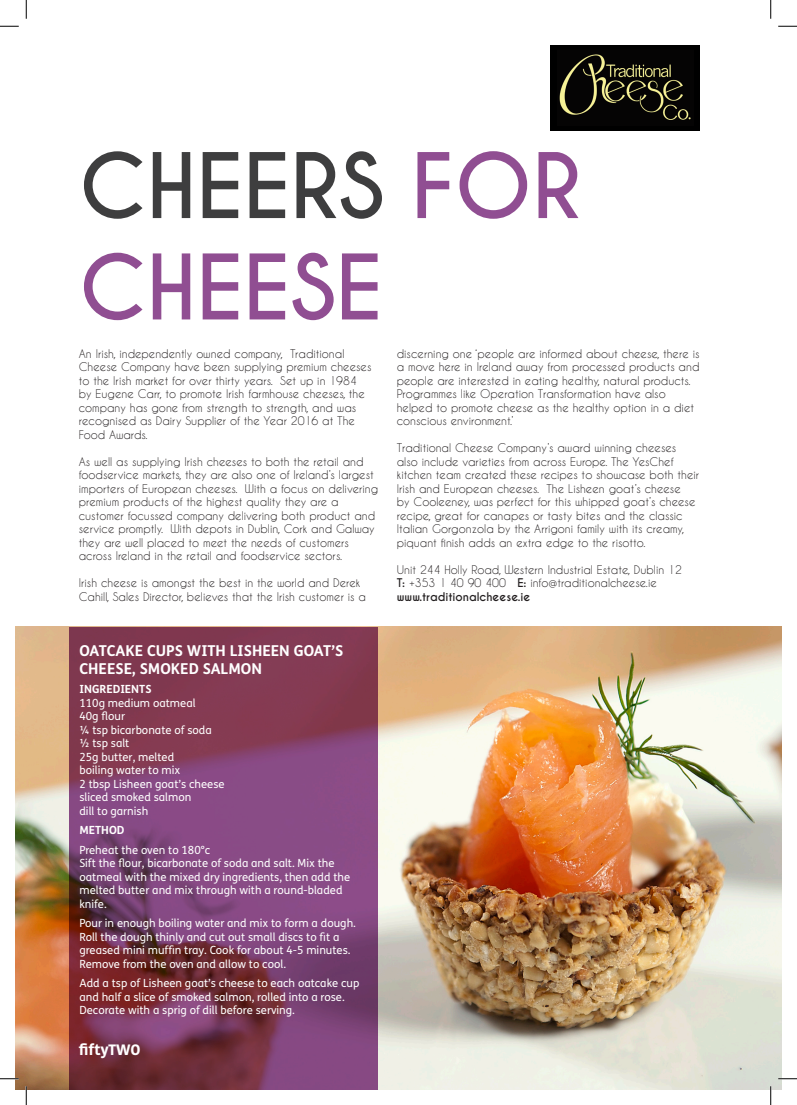
<style>
.page{position:relative;width:797px;height:1105px;background:#fff}
.page>*{position:absolute;margin:0;border:0;box-sizing:border-box;transform-origin:0 0}
.t1{font:700 84.5px/101.4px "Caviar Dreams";color:#904e92}
.t2{font:700 15px/18px "FS Me";color:#fff}
.t3{font:700 15px "Kohinoor Bangla";color:#fff}
.t4{font:11.25px/13.5px "Caviar Dreams";color:#231f20}
.t5{font:11.25px/13.5px "FS Me";color:#fff}
.t6{font:700 11.25px "Caviar Dreams";color:#231f20}
.t7{font:700 11.25px "FS Me";color:#fff}
.s1{color:#3e3e3f}
.s2{font-weight:700}
</style>
<div class="page">
<img style="left:16px;top:627px;width:765px;height:462px">
<svg style="left:69px;top:627px;width:308px;height:462px;background:#7e3d61"></svg>
<img style="left:551px;top:46px;width:148px;height:85px">
<svg style="left:0;top:25px;width:19px;height:2px"></svg>
<svg style="left:778px;top:25px;width:19px;height:2px"></svg>
<svg style="left:0;top:1078px;width:19px;height:1px"></svg>
<svg style="left:778px;top:1078px;width:19px;height:1px"></svg>
<svg style="left:25px;top:0;width:2px;height:19px"></svg>
<svg style="left:25px;top:1086px;width:2px;height:19px"></svg>
<svg style="left:770px;top:0;width:1px;height:19px"></svg>
<svg style="left:770px;top:1086px;width:1px;height:19px"></svg>
<p class="t1" style="left:79px;top:138px;width:503px"><span class="s1">CHEERS</span> FOR<br>CHEESE</p>
<p class="t4" style="left:79px;top:346px;width:294px">An Irish, independently owned company, Traditional Cheese Company have been supplying premium cheeses to the Irish market for over thirty years. Set up in 1984 by Eugene Carr, to promote Irish farmhouse cheeses, the company has gone from strength to strength, and was recognised as Dairy Supplier of the Year 2016 at The Food Awards.</p>
<p class="t4" style="left:79px;top:454px;width:301px">As well as supplying Irish cheeses to both the retail and foodservice markets, they are also one of Ireland’s largest importers of European cheeses. With a focus on delivering premium products of the highest quality they are a customer focussed company delivering both product and service promptly. With depots in Dublin, Cork and Galway they are well placed to meet the needs of customers across Ireland in the retail and foodservice sectors.</p>
<p class="t4" style="left:79px;top:576px;width:289px">Irish cheese is amongst the best in the world and Derek<br>Cahill, Sales Director, believes that the Irish customer is a</p>
<p class="t2" style="left:79px;top:641px;width:265px">OATCAKE CUPS WITH LISHEEN GOAT’S<br>CHEESE, SMOKED SALMON</p>
<p class="t7" style="left:79px;top:681px;width:74px">INGREDIENTS</p>
<p class="t5" style="left:79px;top:696px;width:118px">110g medium oatmeal</p>
<p class="t5" style="left:79px;top:709px;width:47px">40g flour</p>
<p class="t5" style="left:79px;top:723px;width:134px">¼ tsp bicarbonate of soda</p>
<p class="t5" style="left:79px;top:736px;width:51px">½ tsp salt</p>
<p class="t5" style="left:79px;top:750px;width:96px">25g butter, melted</p>
<p class="t5" style="left:79px;top:763px;width:102px">boiling water to mix</p>
<p class="t5" style="left:79px;top:777px;width:147px">2 tbsp Lisheen goat’s cheese</p>
<p class="t5" style="left:79px;top:790px;width:113px">sliced smoked salmon</p>
<p class="t5" style="left:79px;top:804px;width:70px">dill to garnish</p>
<p class="t7" style="left:79px;top:822px;width:46px">METHOD</p>
<p class="t5" style="left:79px;top:843px;width:132px">Preheat the oven to 180°c</p>
<p class="t5" style="left:79px;top:856px;width:272px">Sift the flour, bicarbonate of soda and salt. Mix the oatmeal with the mixed dry ingredients, then add the melted butter and mix through with a round-bladed knife.</p>
<p class="t5" style="left:79px;top:916px;width:278px">Pour in enough boiling water and mix to form a dough.<br>Roll the dough thinly and cut out small discs to fit a greased mini muffin tray. Cook for about 4-5 minutes.<br>Remove from the oven and allow to cool.</p>
<p class="t5" style="left:79px;top:976px;width:281px">Add a tsp of Lisheen goat’s cheese to each oatcake cup and half a slice of smoked salmon, rolled into a rose.<br>Decorate with a sprig of dill before serving.</p>
<p class="t3" style="left:79px;top:1036px;width:63px">fiftyTWO</p>
<p class="t4" style="left:397px;top:346px;width:304px">discerning one ‘people are informed about cheese, there is a move here in Ireland away from processed products and people are interested in eating healthy, natural products.<br>Programmes like Operation Transformation have also helped to promote cheese as the healthy option in a diet conscious environment.’</p>
<p class="t4" style="left:397px;top:441px;width:304px">Traditional Cheese Company’s award winning cheeses also include varieties from across Europe. The YesChef kitchen team created these recipes to showcase both their Irish and European cheeses. The Lisheen goat’s cheese<br>by Cooleeney, was perfect for this whipped goat’s cheese recipe, great for canapes or tasty bites and the classic Italian Gorgonzola by the Arrigoni family with its creamy, piquant finish adds an extra edge to the risotto.</p>
<p class="t4" style="left:397px;top:562px;width:286px">Unit 244 Holly Road, Western Industrial Estate, Dublin 12</p>
<p class="t4" style="left:397px;top:576px;width:261px"><span class="s2">T:</span> +353 1 40 90 400 <span class="s2">E:</span> info@traditionalcheese.ie</p>
<p class="t6" style="left:397px;top:590px;width:135px">www.traditionalcheese.ie</p>
</div>
